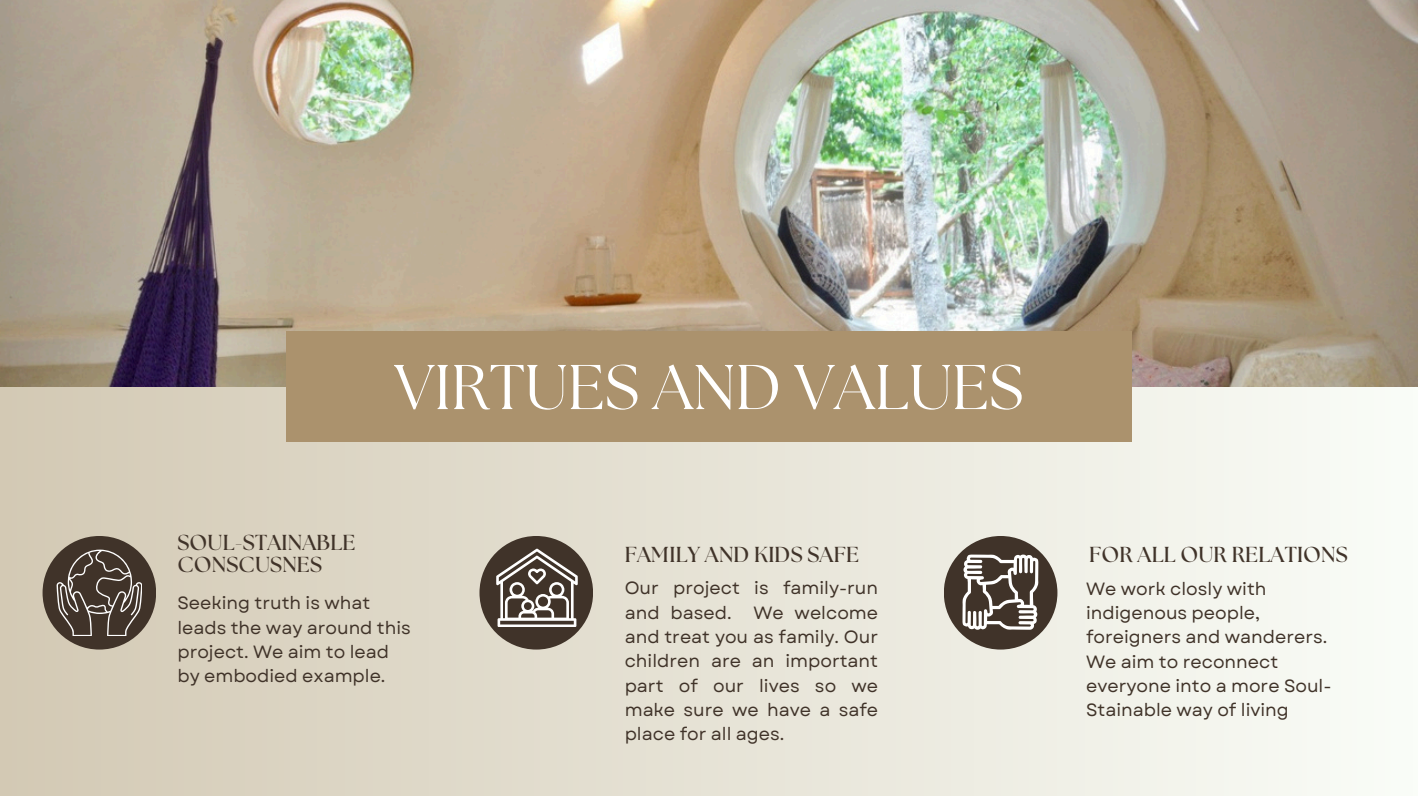
<style>
.page{position:relative;width:1418px;height:796px;background:#fff}
.page>*{position:absolute;margin:0;border:0;box-sizing:border-box;transform-origin:0 0}
.t1{font:63px "The Seasons";color:#fff}
.t2{font:700 21.7px/22.2px "The Seasons";letter-spacing:.01em;color:#403329}
.t3{font:17.68px/24.3px "Garet";color:#403329}
</style>
<div class="page">
<div style="left:0;top:0;width:1417px;height:796px;background:linear-gradient(to right,#d2c9b4,#fafcf7)"></div>
<img style="left:0;top:0;width:1418px;height:386px">
<svg style="left:43px;top:536px;width:113px;height:113px"></svg>
<svg style="left:56px;top:550px;width:86px;height:86px"></svg>
<svg style="left:479px;top:536px;width:114px;height:113px;fill:#403329"></svg>
<svg style="left:496px;top:548px;width:82px;height:79px"></svg>
<div style="left:287px;top:332px;width:844px;height:110px;background:#ab926d"></div>
<svg style="left:944px;top:536px;width:113px;height:113px;fill:#403329"></svg>
<svg style="left:962px;top:554px;width:76px;height:76px"></svg>
<h2 class="t1" style="left:394px;top:359px;width:631px">VIRTUES AND VALUES</h2>
<h2 class="t2" style="left:177px;top:532px;width:180px">SOUL-STAINABLE<br>CONSCUSNES</h2>
<p class="t2" style="left:625px;top:544px;width:236px">FAMILY AND KIDS SAFE</p>
<p class="t2" style="left:1089px;top:545px;width:260px">FOR ALL OUR RELATIONS</p>
<p class="t3" style="left:177px;top:591px;width:235px">Seeking truth is what leads the way around this project. We aim to lead by embodied example.</p>
<h1 class="t3" style="left:625px;top:576px;width:255px;text-align:justify">Our project is family-run and based. We welcome and treat you as family. Our children are an important part of our lives so we make sure we have a safe place for all ages.</h1>
<p class="t3" style="left:1086px;top:576px;width:247px">We work closly with indigenous people, foreigners and wanderers.<br>We aim to reconnect everyone into a more Soul-<br>Stainable way of living</p>
</div>
